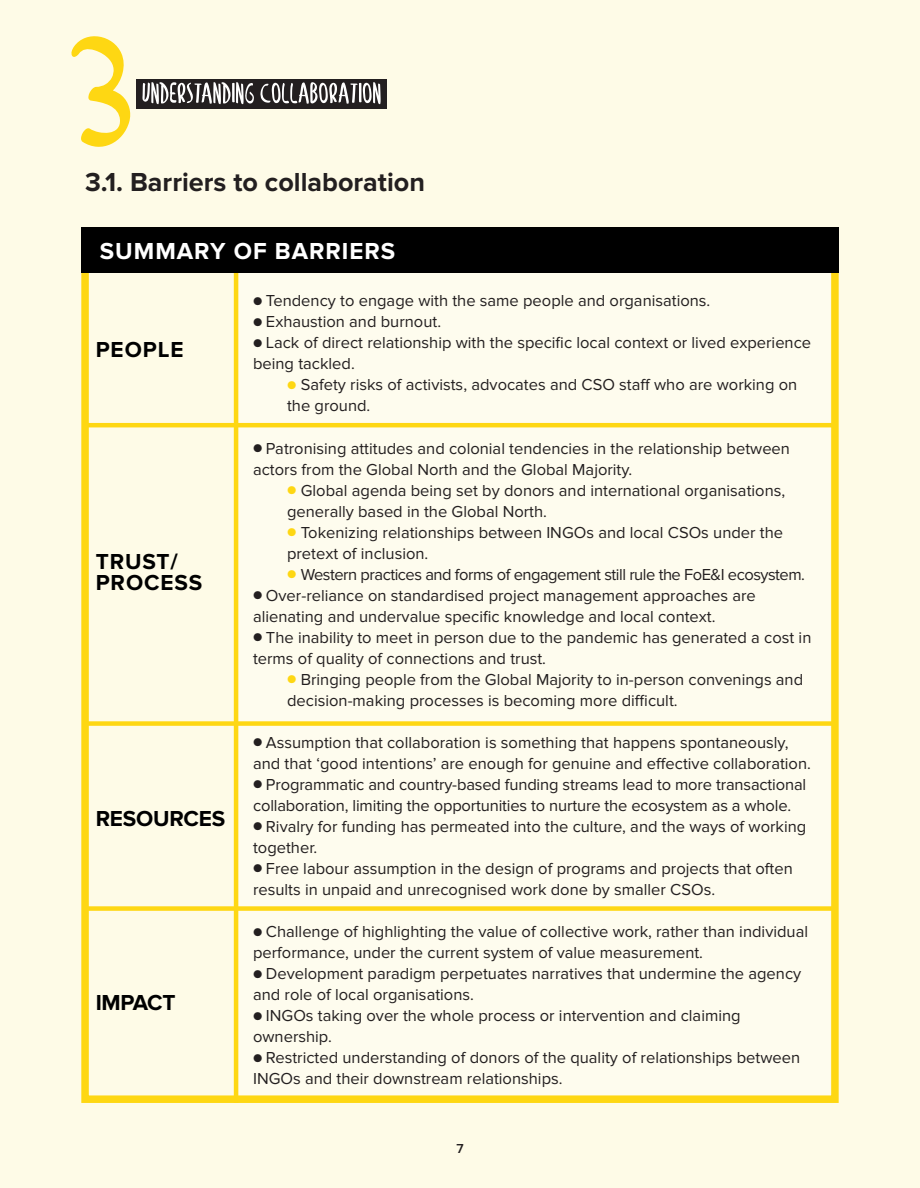
<style>
.page{position:relative;width:920px;height:1188px;background:#fefbe7}
.page>*{position:absolute;margin:0;border:0;box-sizing:border-box;transform-origin:0 0}
.t1{font:700 27px "Proxima Nova";color:#231f20}
.t2{font:700 24px "Proxima Nova";letter-spacing:.04em;color:#fff}
.t3{font:700 22.5px/21px "Proxima Nova";letter-spacing:.035em;color:#000}
.t4{font:700 22.5px "Proxima Nova";letter-spacing:-.01em;color:#000}
.t5{font:16.5px/21px "Proxima Nova";color:#231f20}
.t6{font:16.5px "Proxima Nova";letter-spacing:-.03em;color:#231f20}
.t7{font:600 13.5px "Proxima Nova";color:#231f20}
.s1{font-size:13.5px}
.s2{font-size:13.5px;color:#fed713}
</style>
<div class="page">
<div style="left:81px;top:237px;width:757px;height:866px;border:8px solid #fed713"></div>
<div style="left:239px;top:273px;width:591px;height:822px;background:#fefcee"></div>
<div style="left:136px;top:79px;width:251px;height:29px;background:#231f20"></div>
<svg style="left:142px;top:82px;width:239px;height:22px"></svg>
<svg style="left:71px;top:36px;width:60px;height:111px"></svg>
<hr style="left:234px;top:267px;width:4px;height:836px;background:#fed713">
<div style="left:81px;top:227px;width:757px;height:46px;background:#000"></div>
<hr style="left:85px;top:423px;width:751px;height:4px;background:#fed713">
<div style="left:85px;top:721px;width:751px;height:5px;background:#fed713"></div>
<div style="left:85px;top:906px;width:751px;height:5px;background:#fed713"></div>
<h1 class="t1" style="left:85px;top:167px;width:341px">3.1. Barriers to collaboration</h1>
<h2 class="t2" style="left:100px;top:237px;width:297px">SUMMARY OF BARRIERS</h2>
<h3 class="t3" style="left:96px;top:339px;width:89px">PEOPLE</h3>
<h3 class="t3" style="left:96px;top:552px;width:108px">TRUST/<br>PROCESS</h3>
<h3 class="t4" style="left:96px;top:805px;width:131px">RESOURCES</h3>
<h3 class="t3" style="left:96px;top:993px;width:81px">IMPACT</h3>
<p class="t5" style="left:253px;top:291px;width:459px"><span class="s1">●</span> Tendency to engage with the same people and organisations.</p>
<p class="t5" style="left:253px;top:312px;width:190px"><span class="s1">●</span> Exhaustion and burnout.</p>
<p class="t5" style="left:253px;top:333px;width:559px"><span class="s1">●</span> Lack of direct relationship with the specific local context or lived experience being tackled.</p>
<p class="t5" style="left:287px;top:375px;width:512px"><span class="s2">●</span> Safety risks of activists, advocates and CSO staff who are working on the ground.</p>
<p class="t5" style="left:253px;top:438px;width:538px"><span class="s1">●</span> Patronising attitudes and colonial tendencies in the relationship between actors from the Global North and the Global Majority.</p>
<p class="t5" style="left:287px;top:480px;width:499px"><span class="s2">●</span> Global agenda being set by donors and international organisations, generally based in the Global North.</p>
<p class="t5" style="left:287px;top:522px;width:497px"><span class="s2">●</span> Tokenizing relationships between INGOs and local CSOs under the pretext of inclusion.</p>
<p class="t6" style="left:287px;top:565px;width:519px"><span class="s2">●</span> Western practices and forms of engagement still rule the FoE&amp;I ecosystem.</p>
<p class="t5" style="left:253px;top:585px;width:504px"><span class="s1">●</span> Over-reliance on standardised project management approaches are alienating and undervalue specific knowledge and local context.</p>
<p class="t5" style="left:253px;top:627px;width:560px"><span class="s1">●</span> The inability to meet in person due to the pandemic has generated a cost in terms of quality of connections and trust.</p>
<p class="t5" style="left:287px;top:669px;width:517px"><span class="s2">●</span> Bringing people from the Global Majority to in-person convenings and decision-making processes is becoming more difficult.</p>
<p class="t5" style="left:253px;top:732px;width:559px"><span class="s1">●</span> Assumption that collaboration is something that happens spontaneously, and that ‘good intentions’ are enough for genuine and effective collaboration.</p>
<p class="t5" style="left:253px;top:774px;width:555px"><span class="s1">●</span> Programmatic and country-based funding streams lead to more transactional collaboration, limiting the opportunities to nurture the ecosystem as a whole.</p>
<p class="t5" style="left:253px;top:816px;width:555px"><span class="s1">●</span> Rivalry for funding has permeated into the culture, and the ways of working together.</p>
<p class="t5" style="left:253px;top:858px;width:541px"><span class="s1">●</span> Free labour assumption in the design of programs and projects that often results in unpaid and unrecognised work done by smaller CSOs.</p>
<p class="t5" style="left:253px;top:921px;width:556px"><span class="s1">●</span> Challenge of highlighting the value of collective work, rather than individual performance, under the current system of value measurement.</p>
<p class="t5" style="left:253px;top:963px;width:550px"><span class="s1">●</span> Development paradigm perpetuates narratives that undermine the agency and role of local organisations.</p>
<p class="t5" style="left:253px;top:1005px;width:489px"><span class="s1">●</span> INGOs taking over the whole process or intervention and claiming ownership.</p>
<p class="t5" style="left:253px;top:1047px;width:548px"><span class="s1">●</span> Restricted understanding of donors of the quality of relationships between<br>INGOs and their downstream relationships.</p>
<p class="t7" style="left:456px;top:1141px;width:9px">7</p>
</div>
